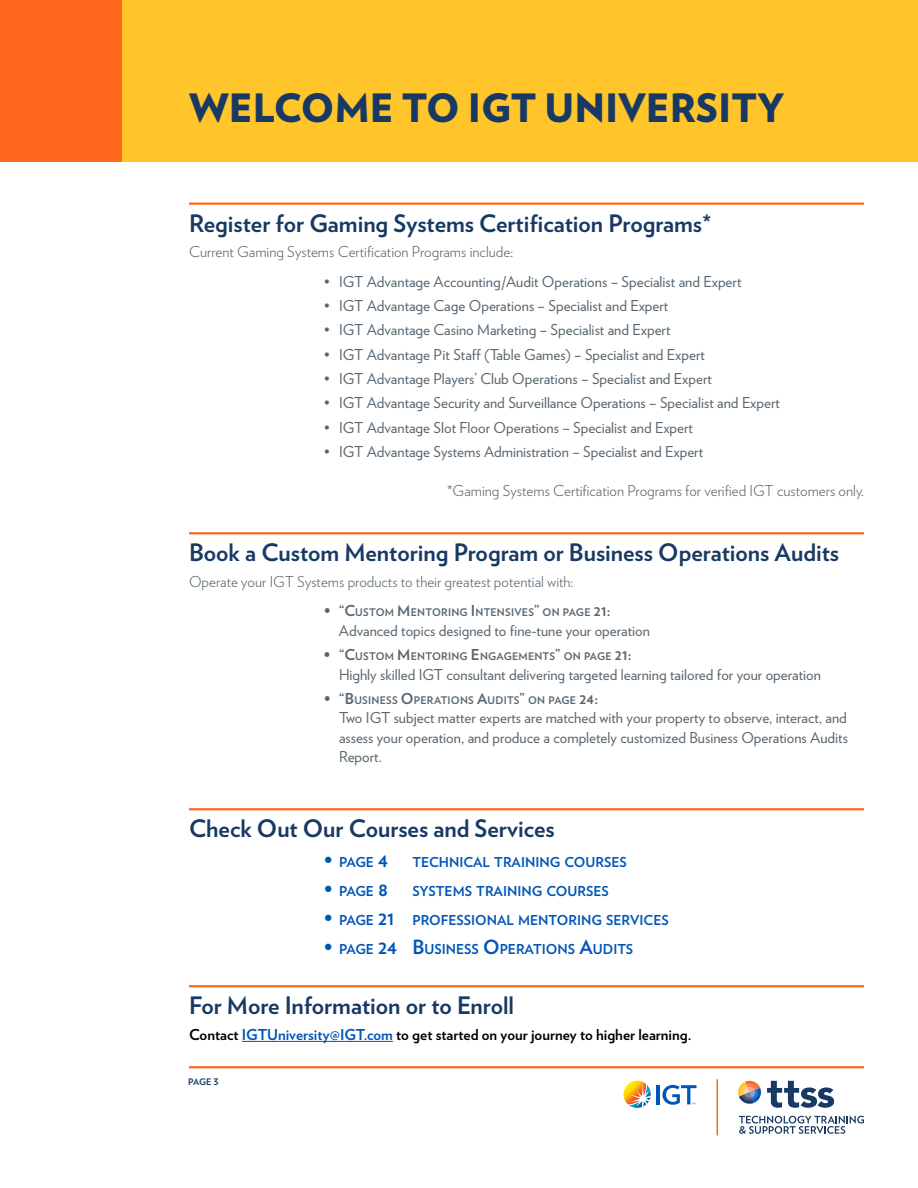
<style>
.page{position:relative;width:918px;height:1188px;background:#fff}
.page>*{position:absolute;margin:0;border:0;box-sizing:border-box;transform-origin:0 0}
.t1{font:900 39px "Verlag";color:#173963}
.t2{font:700 24px "Verlag";color:#173963}
.t3{font:15px/19.5px "Verlag";color:#596670;text-align:justify}
.t4{font:300 15px "Verlag";color:#596670}
.t5{font:700 15px "Verlag";color:#000}
.t6{font:700 13.65px "Verlag";color:#0055b8}
.t7{font:700 10.5px "Verlag";letter-spacing:.02em;color:#596670}
.t8{font:700 9px "Verlag";color:#173963}
.s1{font-size:15px}
.s2{font-size:19.5px}
.s3{color:#0055b8}
</style>
<div class="page">
<div style="left:122px;top:0;width:796px;height:162px;background:#ffc52b"></div>
<div style="left:0;top:0;width:122px;height:162px;background:#ff681e"></div>
<hr style="left:189px;top:1066px;width:675px;height:2px;background:#ff681e">
<hr style="left:189px;top:202px;width:675px;height:3px;background:#ff681e">
<hr style="left:189px;top:532px;width:675px;height:2px;background:#ff681e">
<hr style="left:189px;top:808px;width:675px;height:2px;background:#ff681e">
<hr style="left:189px;top:985px;width:675px;height:2px;background:#ff681e">
<hr style="left:242px;top:1041px;width:151px;height:1px;background:#0055b8">
<hr style="left:657px;top:1085px;width:3px;height:19px;background:#0055b8">
<svg style="left:624px;top:1081px;width:27px;height:27px"></svg>
<svg style="left:663px;top:1085px;width:34px;height:20px"></svg>
<hr style="left:717px;top:1080px;width:1px;height:55px;background:#ff681e">
<svg style="left:739px;top:1116px;width:125px;height:18px"></svg>
<svg style="left:738px;top:1080px;width:96px;height:28px"></svg>
<h1 class="t1" style="left:189px;top:75px;width:597px">WELCOME TO IGT UNIVERSITY</h1>
<h2 class="t2" style="left:189px;top:204px;width:524px">Register for Gaming Systems Certification Programs*</h2>
<p class="t4" style="left:189px;top:241px;width:326px">Current Gaming Systems Certification Programs include:</p>
<p class="t3" style="left:324px;top:271px;width:419px">• IGT Advantage Accounting/Audit Operations – Specialist and Expert</p>
<p class="t3" style="left:324px;top:295px;width:346px">• IGT Advantage Cage Operations – Specialist and Expert</p>
<p class="t3" style="left:324px;top:319px;width:348px">• IGT Advantage Casino Marketing – Specialist and Expert</p>
<p class="t3" style="left:324px;top:344px;width:382px">• IGT Advantage Pit Staff (Table Games) – Specialist and Expert</p>
<p class="t3" style="left:324px;top:368px;width:389px">• IGT Advantage Players’ Club Operations – Specialist and Expert</p>
<p class="t3" style="left:324px;top:392px;width:457px">• IGT Advantage Security and Surveillance Operations – Specialist and Expert</p>
<p class="t3" style="left:324px;top:417px;width:371px">• IGT Advantage Slot Floor Operations – Specialist and Expert</p>
<p class="t3" style="left:324px;top:441px;width:381px">• IGT Advantage Systems Administration – Specialist and Expert</p>
<p class="t4" style="left:447px;top:480px;width:418px">*Gaming Systems Certification Programs for verified IGT customers only.</p>
<h2 class="t2" style="left:189px;top:534px;width:652px">Book a Custom Mentoring Program or Business Operations Audits</h2>
<p class="t4" style="left:189px;top:570px;width:386px">Operate your IGT Systems products to their greatest potential with:</p>
<p class="t7" style="left:324px;top:604px;width:288px"><span class="s1">• “C</span>USTOM <span class="s1">M</span> ENTORING <span class="s1">I</span> NTENSIVES<span class="s1">”</span> ON PAGE <span class="s1">21:</span></p>
<p class="t3" style="left:339px;top:620px;width:312px">Advanced topics designed to fine-tune your operation</p>
<p class="t7" style="left:324px;top:648px;width:309px"><span class="s1">• “C</span>USTOM <span class="s1">M</span> ENTORING <span class="s1">E</span> NGAGEMENTS<span class="s1">”</span> ON PAGE <span class="s1">21:</span></p>
<p class="t3" style="left:339px;top:664px;width:483px">Highly skilled IGT consultant delivering targeted learning tailored for your operation</p>
<p class="t7" style="left:324px;top:692px;width:276px"><span class="s1">• “B</span>USINESS <span class="s1">O</span> PERATIONS <span class="s1">A</span>UDITS<span class="s1">”</span> ON PAGE <span class="s1">24:</span></p>
<p class="t3" style="left:339px;top:707px;width:510px">Two IGT subject matter experts are matched with your property to observe, interact, and assess your operation, and produce a completely customized Business Operations Audits Report.</p>
<h2 class="t2" style="left:189px;top:810px;width:367px">Check Out Our Courses and Services</h2>
<p class="t6" style="left:324px;top:852px;width:66px"><span class="s2">•</span> PAGE <span class="s2">4</span></p>
<p class="t6" style="left:413px;top:852px;width:216px">TECHNICAL TRAINING COURSES</p>
<p class="t6" style="left:324px;top:881px;width:286px"><span class="s2">•</span> PAGE <span class="s2">8</span> SYSTEMS TRAINING COURSES</p>
<p class="t6" style="left:324px;top:909px;width:346px"><span class="s2">•</span> PAGE <span class="s2">21</span> PROFESSIONAL MENTORING SERVICES</p>
<p class="t6" style="left:324px;top:938px;width:311px"><span class="s2">•</span> PAGE <span class="s2">24 B</span>USINESS <span class="s2">O</span> PERATIONS <span class="s2">A</span>UDITS</p>
<h2 class="t2" style="left:189px;top:987px;width:327px">For More Information or to Enroll</h2>
<p class="t5" style="left:189px;top:1023px;width:504px">Contact <span class="s3">IGTUniversity@IGT.com</span> to get started on your journey to higher learning.</p>
<p class="t8" style="left:188px;top:1075px;width:32px">PAGE 3</p>
</div>
